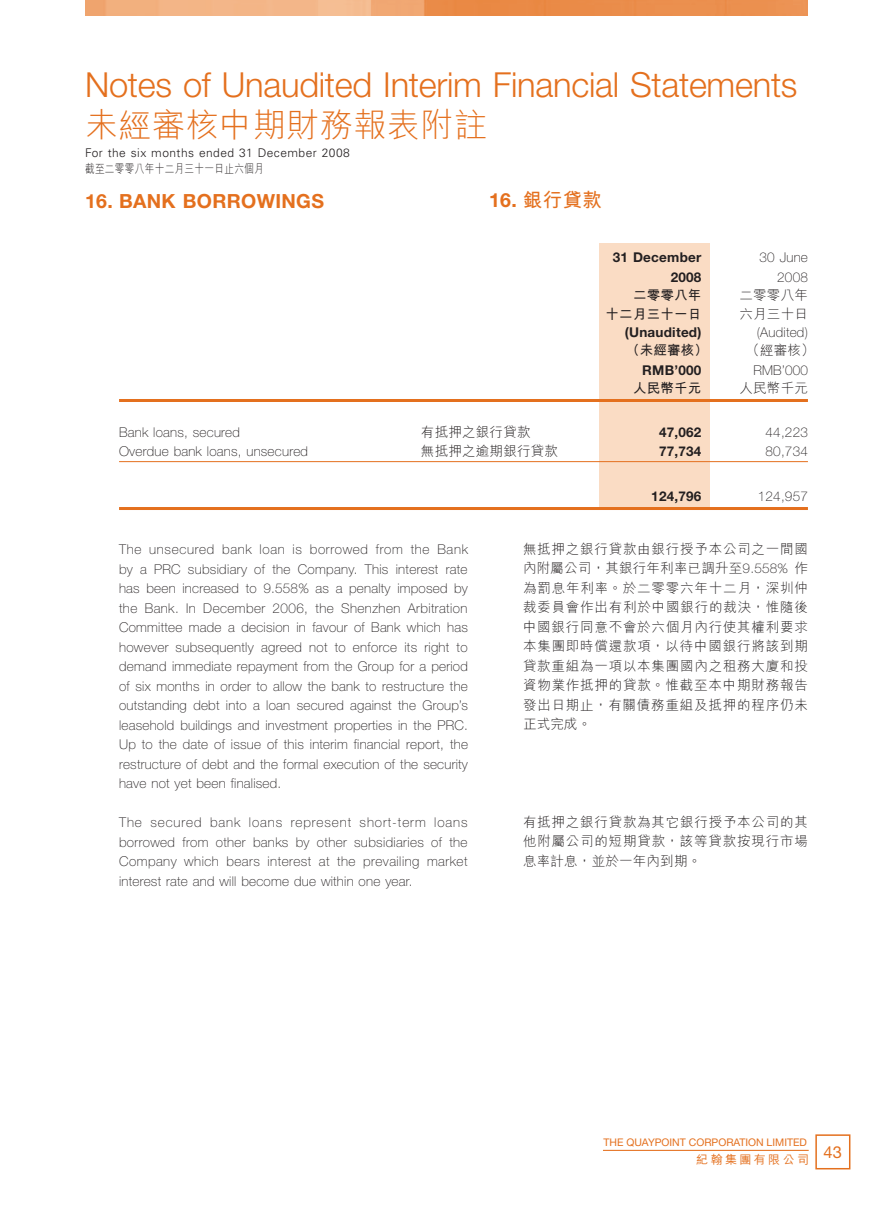
<style>
.page{position:relative;width:893px;height:1212px;background:#fff}
.page>*{position:absolute;margin:0;border:0;box-sizing:border-box;transform-origin:0 0}
.t1{font:300 34.5px "Helvetica Neue LT Std";letter-spacing:-.01em;color:#e4701e}
.t2{font:300 33px "M Hei HK";letter-spacing:.015em;color:#e4701e}
.t3{font:700 19.5px "Helvetica Neue LT Std";letter-spacing:.015em;color:#e4701e}
.t4{font:700 19.5px "M Hei HK";color:#e4701e}
.t5{font:16.5px "Helvetica Neue LT Std";color:#e4701e}
.t6{font:100 13.5px/19.5px "Helvetica Neue LT Std";letter-spacing:.015em;color:#231f20;text-align:justify}
.t7{font:300 13.5px/19.5px "M Hei HK";letter-spacing:.06em;color:#231f20;text-align:justify}
.t8{font:700 13.5px "Helvetica Neue LT Std";letter-spacing:.015em;color:#231f20}
.t9{font:700 13.5px "M Hei HK";letter-spacing:.015em;color:#231f20}
.t10{font:300 13.5px "M Hei HK";letter-spacing:.015em;color:#231f20}
.t11{font:300 12px/16.5px "Univers LT Std";letter-spacing:.035em;color:#231f20}
.t12{font:500 12px "M Hei HK";letter-spacing:.2em;color:#e4701e}
.t13{font:10.5px "Helvetica Neue LT Std";color:#e4701e}
.s1{font-family:"M Hei HK"}
.s2{font-family:"Helvetica Neue LT Std"}
.s3{font-family:"Helvetica Neue LT Std";font-weight:100}
</style>
<div class="page">
<img style="left:85px;top:0;width:723px;height:15px">
<div style="left:815px;top:1134px;width:35px;height:35px;border:2px solid #e4701e"></div>
<hr style="left:603px;top:1150px;width:206px;height:1px;background:#e4701e">
<div style="left:600px;top:243px;width:110px;height:266px;background:#fadcc4"></div>
<hr style="left:119px;top:399px;width:689px;height:3px;background:#e4701e">
<hr style="left:119px;top:461px;width:689px;height:1px;background:#e4701e">
<hr style="left:119px;top:507px;width:689px;height:3px;background:#e4701e">
<p class="t1" style="left:85px;top:63px;width:714px">Notes of Unaudited Interim Financial Statements</p>
<p class="t2" style="left:85px;top:102px;width:404px">未經審核中期財務報表附註</p>
<p class="t11" style="left:85px;top:144px;width:266px">For the six months ended 31 December 2008<span class="s1">截至二零零八年十二月三十一日止六個月</span></p>
<p class="t3" style="left:85px;top:189px;width:241px">16. BANK BORROWINGS</p>
<p class="t4" style="left:489px;top:186px;width:114px"><span class="s2">16.</span> 銀行貸款</p>
<p class="t8" style="left:613px;top:249px;width:90px">31 December</p>
<p class="t6" style="left:759px;top:248px;width:50px">30 June</p>
<p class="t8" style="left:671px;top:269px;width:32px">2008</p>
<p class="t6" style="left:777px;top:267px;width:32px">2008</p>
<p class="t9" style="left:633px;top:285px;width:70px">二零零八年</p>
<p class="t7" style="left:739px;top:285px;width:70px">二零零八年</p>
<p class="t9" style="left:605px;top:305px;width:97px">十二月三十一日</p>
<p class="t7" style="left:739px;top:304px;width:70px">六月三十日</p>
<p class="t8" style="left:625px;top:324px;width:78px">(Unaudited)</p>
<p class="t6" style="left:757px;top:323px;width:53px">(Audited)</p>
<p class="t9" style="left:626px;top:341px;width:84px">（未經審核）</p>
<p class="t7" style="left:746px;top:340px;width:70px">（經審核）</p>
<p class="t8" style="left:642px;top:362px;width:61px">RMB’000</p>
<p class="t6" style="left:753px;top:360px;width:56px">RMB’000</p>
<p class="t9" style="left:633px;top:378px;width:70px">人民幣千元</p>
<p class="t7" style="left:739px;top:378px;width:70px">人民幣千元</p>
<p class="t6" style="left:119px;top:422px;width:122px">Bank loans, secured</p>
<p class="t10" style="left:421px;top:422px;width:111px">有抵押之銀行貸款</p>
<p class="t8" style="left:659px;top:423px;width:44px">47,062</p>
<p class="t6" style="left:765px;top:422px;width:44px">44,223</p>
<p class="t6" style="left:119px;top:441px;width:191px">Overdue bank loans, unsecured</p>
<p class="t10" style="left:421px;top:442px;width:139px">無抵押之逾期銀行貸款</p>
<p class="t8" style="left:659px;top:443px;width:44px">77,734</p>
<p class="t6" style="left:765px;top:441px;width:44px">80,734</p>
<p class="t8" style="left:651px;top:488px;width:52px">124,796</p>
<p class="t6" style="left:758px;top:486px;width:52px">124,957</p>
<p class="t6" style="left:119px;top:539px;width:350px">The unsecured bank loan is borrowed from the Bank by a PRC subsidiary of the Company. This interest rate has been increased to 9.558% as a penalty imposed by the Bank. In December 2006, the Shenzhen Arbitration Committee made a decision in favour of Bank which has however subsequently agreed not to enforce its right to demand immediate repayment from the Group for a period of six months in order to allow the bank to restructure the outstanding debt into a loan secured against the Group’s leasehold buildings and investment properties in the PRC.<br>Up to the date of issue of this interim financial report, the restructure of debt and the formal execution of the security have not yet been finalised.</p>
<p class="t6" style="left:119px;top:812px;width:350px">The secured bank loans represent short-term loans borrowed from other banks by other subsidiaries of the Company which bears interest at the prevailing market interest rate and will become due within one year.</p>
<p class="t7" style="left:523px;top:538px;width:286px">無抵押之銀行貸款由銀行授予本公司之一間國內附屬公司，其銀行年利率已調升至<span class="s3">9.558%</span> 作為罰息年利率。於二零零六年十二月，深圳仲裁委員會作出有利於中國銀行的裁決，惟隨後中國銀行同意不會於六個月內行使其權利要求本集團即時償還款項，以待中國銀行將該到期貸款重組為一項以本集團國內之租務大廈和投資物業作抵押的貸款。惟截至本中期財務報告發出日期止，有關債務重組及抵押的程序仍未正式完成。</p>
<p class="t7" style="left:523px;top:811px;width:286px">有抵押之銀行貸款為其它銀行授予本公司的其他附屬公司的短期貸款，該等貸款按現行市場息率計息，並於一年內到期。</p>
<p class="t13" style="left:603px;top:1136px;width:205px">THE QUAYPOINT CORPORATION LIMITED</p>
<p class="t12" style="left:696px;top:1151px;width:114px">紀翰集團有限公司</p>
<p class="t5" style="left:824px;top:1142px;width:20px">43</p>
</div>
